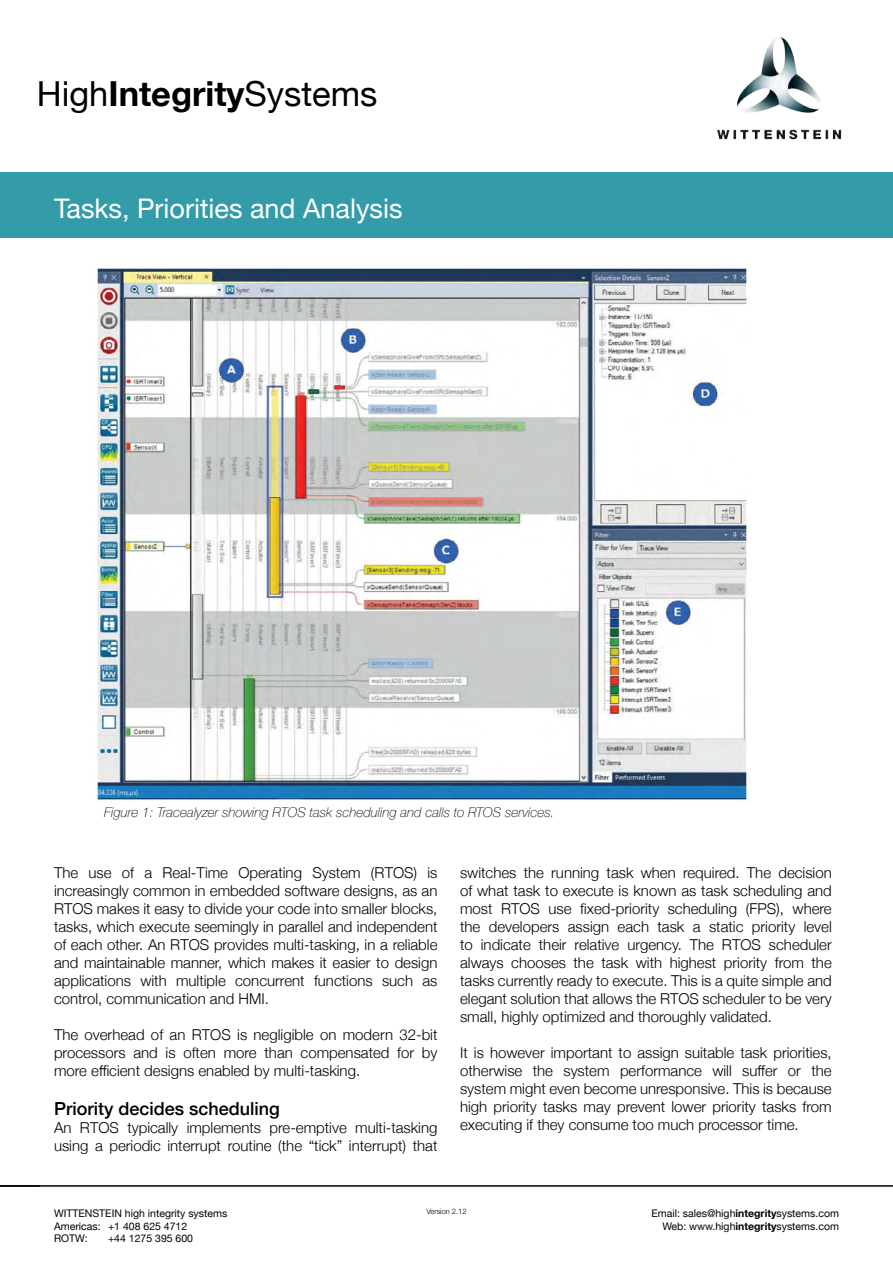
<style>
.page{position:relative;width:893px;height:1263px;background:#fff}
.page>*{position:absolute;margin:0;border:0;box-sizing:border-box;transform-origin:0 0}
.t1{font:34.5px "Helvetica Neue";color:#000}
.t2{font:27px "Helvetica Neue";color:#fff}
.t3{font:500 18px "Helvetica Neue";color:#000}
.t4{font:300 15px/18px "Helvetica Neue";color:#000;text-align:justify}
.t5{font:italic 100 13.5px "Helvetica Neue";color:#000}
.t6{font:10.5px/12.6px "Helvetica Neue";color:#000;text-align:right}
.t7{font:300 7.5px "Helvetica Neue";color:#000}
.s1{font-weight:700}
</style>
<div class="page">
<hr style="left:0;top:1185px;width:893px;height:2px;background:#000">
<div style="left:0;top:173px;width:893px;height:65px;background:#349ca8"></div>
<img style="left:717px;top:37px;width:125px;height:103px">
<img style="left:94px;top:268px;width:656px;height:535px">
<h1 class="t1" style="left:37px;top:68px;width:342px">High<span class="s1">Integrity</span>Systems</h1>
<h2 class="t2" style="left:54px;top:189px;width:350px">Tasks, Priorities and Analysis</h2>
<p class="t5" style="left:104px;top:802px;width:452px">Figure 1: Tracealyzer showing RTOS task scheduling and calls to RTOS services.</p>
<p class="t4" style="left:54px;top:862px;width:385px">The use of a Real-Time Operating System (RTOS) is increasingly common in embedded software designs, as an RTOS makes it easy to divide your code into smaller blocks, tasks, which execute seemingly in parallel and independent of each other. An RTOS provides multi-tasking, in a reliable and maintainable manner, which makes it easier to design applications with multiple concurrent functions such as control, communication and HMI.</p>
<p class="t4" style="left:54px;top:1024px;width:385px">The overhead of an RTOS is negligible on modern 32-bit processors and is often more than compensated for by more efficient designs enabled by multi-tasking.</p>
<p class="t3" style="left:54px;top:1094px;width:227px">Priority decides scheduling</p>
<p class="t4" style="left:54px;top:1118px;width:385px">An RTOS typically implements pre-emptive multi-tasking using a periodic interrupt routine (the “tick” interrupt) that</p>
<p class="t4" style="left:460px;top:862px;width:373px">switches the running task when required. The decision of what task to execute is known as task scheduling and most RTOS use fixed-priority scheduling (FPS), where the developers assign each task a static priority level to indicate their relative urgency. The RTOS scheduler always chooses the task with highest priority from the tasks currently ready to execute. This is a quite simple and elegant solution that allows the RTOS scheduler to be very small, highly optimized and thoroughly validated.</p>
<p class="t4" style="left:460px;top:1042px;width:373px">It is however important to assign suitable task priorities, otherwise the system performance will suffer or the system might even become unresponsive. This is because high priority tasks may prevent lower priority tasks from executing if they consume too much processor time.</p>
<p class="t6" style="left:54px;top:1208px;width:175px;text-align:left">WITTENSTEIN high integrity systems<br>Americas: +1 408 625 4712<br>ROTW:</p>
<p class="t6" style="left:108px;top:1233px;width:87px">+44 1275 395 600</p>
<p class="t7" style="left:426px;top:1206px;width:42px">Version 2.12</p>
<p class="t6" style="left:651px;top:1208px;width:189px">Email: sales@high<span class="s1">integrity</span>systems.com<br>Web: www.high<span class="s1">integrity</span>systems.com</p>
</div>
